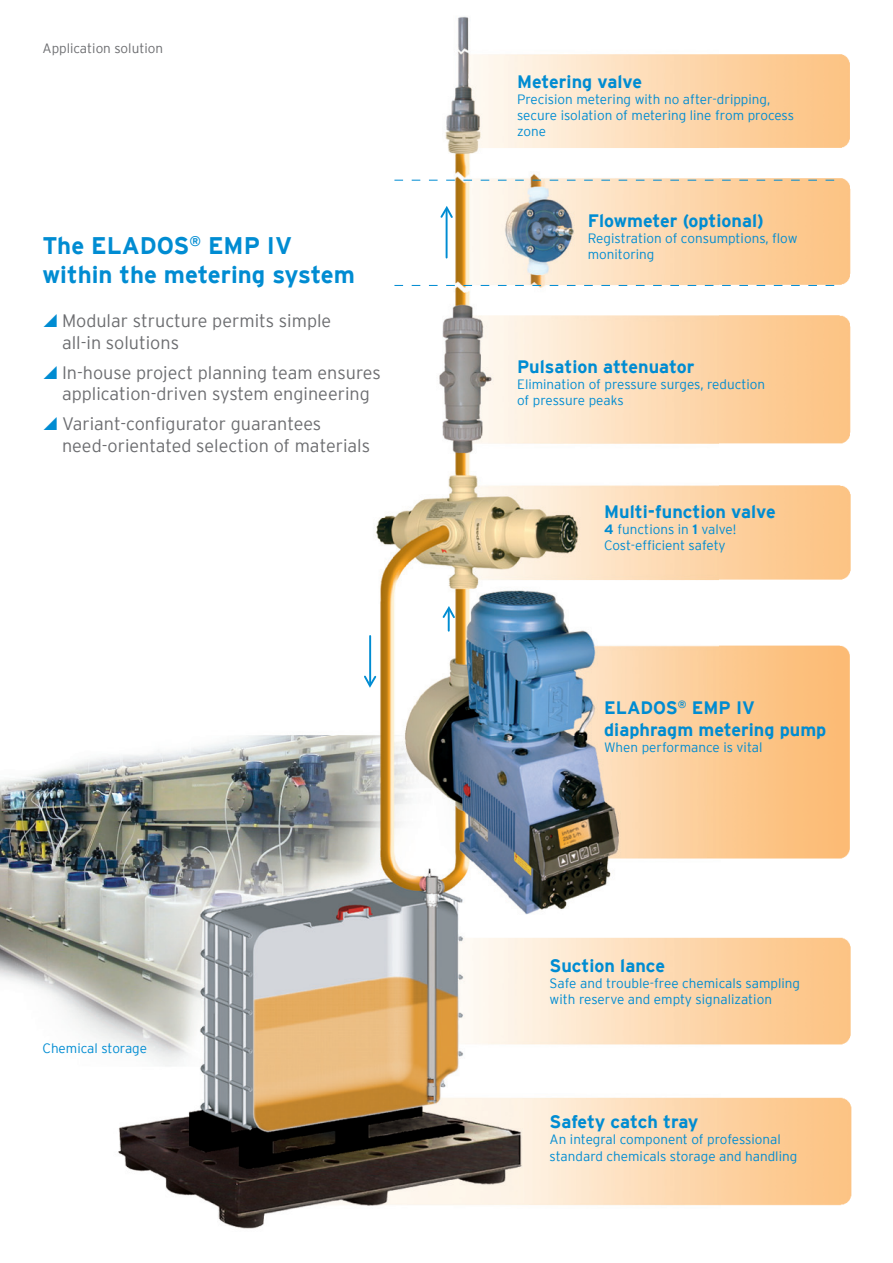
<style>
.page{position:relative;width:893px;height:1263px;background:#fff}
.page>*{position:absolute;margin:0;border:0;box-sizing:border-box;transform-origin:0 0}
.t1{font:700 24px/28.8px "Interstate";color:#008cd2}
.t2{font:300 18px/21.6px "Interstate";color:#6c6d70}
.t3{font:700 18px/21.6px "Interstate";color:#008cd2}
.t4{font:300 13.5px/16.2px "Interstate";color:#008cd2}
.t5{font:300 13.5px "Interstate";color:#6c6d70}
.s1{font-weight:700}
</style>
<div class="page">
<img style="left:253px;top:16px;width:466px;height:720px">
<img style="left:719px;top:54px;width:133px;height:1152px">
<img style="left:0;top:736px;width:721px;height:493px">
<hr style="left:369px;top:636px;width:2px;height:47px;background:#008cd2">
<svg style="left:362px;top:674px;width:16px;height:16px"></svg>
<hr style="left:448px;top:610px;width:2px;height:21px;background:#008cd2">
<svg style="left:441px;top:604px;width:16px;height:16px"></svg>
<hr style="left:446px;top:210px;width:2px;height:48px;background:#008cd2">
<svg style="left:439px;top:204px;width:15px;height:16px"></svg>
<svg style="left:394px;top:285px;width:440px;height:1px"></svg>
<svg style="left:394px;top:179px;width:440px;height:2px"></svg>
<p class="t5" style="left:43px;top:41px;width:122px">Application solution</p>
<h1 class="t1" style="left:43px;top:231px;width:314px">The ELADOS<sup>®</sup> EMP IV within the metering system</h1>
<h2 class="t2" style="left:62px;top:310px;width:271px">Modular structure permits simple all-in solutions</h2>
<h2 class="t2" style="left:62px;top:361px;width:320px">In-house project planning team ensures application-driven system engineering</h2>
<h2 class="t2" style="left:62px;top:413px;width:310px">Variant-configurator guarantees need-orientated selection of materials</h2>
<p class="t4" style="left:43px;top:1040px;width:106px">Chemical storage</p>
<h2 class="t3" style="left:517px;top:70px;width:126px">Metering valve</h2>
<p class="t4" style="left:517px;top:91px;width:279px">Precision metering with no after-dripping, secure isolation of metering line from process zone</p>
<h2 class="t3" style="left:588px;top:210px;width:177px">Flowmeter (optional)</h2>
<p class="t4" style="left:588px;top:230px;width:211px">Registration of consumptions, flow monitoring</p>
<h2 class="t3" style="left:517px;top:355px;width:179px">Pulsation attenuator</h2>
<p class="t4" style="left:517px;top:376px;width:250px">Elimination of pressure surges, reduction of pressure peaks</p>
<h2 class="t3" style="left:604px;top:501px;width:173px">Multi-function valve</h2>
<p class="t4" style="left:604px;top:521px;width:134px"><span class="s1">4</span> functions in <span class="s1">1</span> valve!<br>Cost-efficient safety</p>
<h2 class="t3" style="left:604px;top:697px;width:224px">ELADOS<sup>®</sup> EMP IV diaphragm metering pump</h2>
<p class="t4" style="left:604px;top:739px;width:160px">When performance is vital</p>
<h2 class="t3" style="left:550px;top:955px;width:117px">Suction lance</h2>
<p class="t4" style="left:550px;top:975px;width:252px">Safe and trouble-free chemicals sampling with reserve and empty signalization</p>
<h2 class="t3" style="left:550px;top:1111px;width:150px">Safety catch tray</h2>
<p class="t4" style="left:550px;top:1131px;width:249px">An integral component of professional standard chemicals storage and handling</p>
</div>
